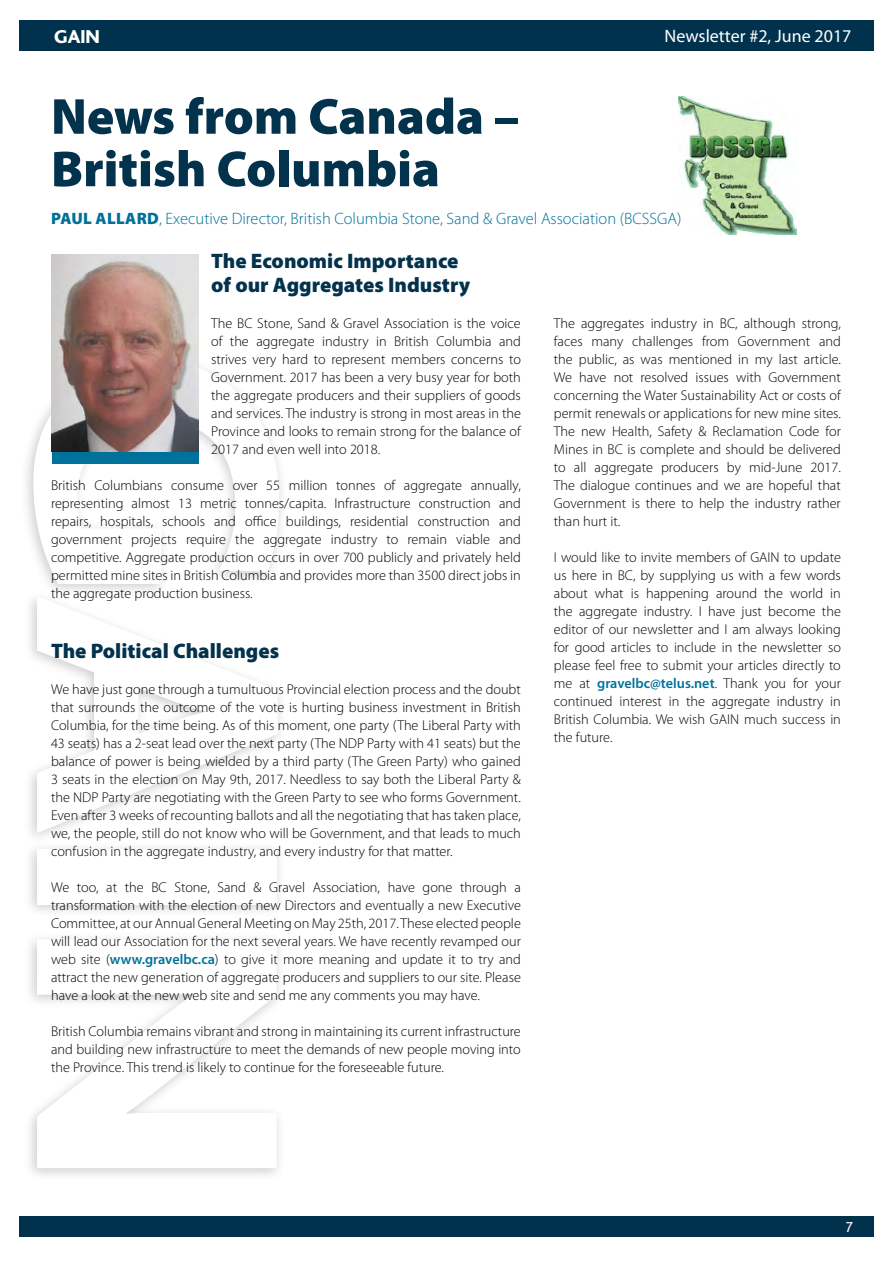
<style>
.page{position:relative;width:893px;height:1263px;background:#fff}
.page>*{position:absolute;margin:0;border:0;box-sizing:border-box;transform-origin:0 0}
.t1{font:900 51px/52.5px "Myriad Pro";color:#03324d}
.t2{font:900 21px/24px "Myriad Pro";color:#03324d}
.t3{font:800 19.5px "Bliss";color:#fff}
.t4{font:18px "Myriad Pro";color:#fff}
.t5{font:300 16.5px "Myriad Pro";color:#00719a}
.t6{font:15px "Bliss";color:#fff}
.t7{font:300 14.25px/18px "Myriad Pro";color:#000;text-align:justify}
.s1{font-weight:900}
.s2{font-weight:600;color:#00719a}
</style>
<div class="page">
<svg style="left:33px;top:360px;width:246px;height:224px"></svg>
<svg style="left:37px;top:596px;width:241px;height:237px"></svg>
<svg style="left:37px;top:939px;width:240px;height:229px"></svg>
<div style="left:19px;top:1216px;width:854px;height:21px;background:#00324d"></div>
<div style="left:19px;top:20px;width:854px;height:31px;background:#00324d"></div>
<div style="left:52px;top:271px;width:147px;height:192px;background:#00719a"></div>
<img style="left:52px;top:254px;width:147px;height:197px">
<img style="left:679px;top:97px;width:117px;height:138px">
<h3 class="t3" style="left:54px;top:27px;width:47px">GAIN</h3>
<p class="t4" style="left:664px;top:25px;width:188px">Newsletter #2, June 2017</p>
<h1 class="t1" style="left:51px;top:88px;width:470px">News from Canada –<br>British Columbia</h1>
<p class="t5" style="left:51px;top:209px;width:632px"><span class="s1">PAUL ALLARD</span>, Executive Director, British Columbia Stone, Sand &amp; Gravel Association (BCSSGA)</p>
<h2 class="t2" style="left:211px;top:248px;width:261px">The Economic Importance of our Aggregates Industry</h2>
<p class="t7" style="left:211px;top:314px;width:311px">The BC Stone, Sand &amp; Gravel Association is the voice of the aggregate industry in British Columbia and strives very hard to represent members concerns to Government. 2017 has been a very busy year for both the aggregate producers and their suppliers of goods and services. The industry is strong in most areas in the Province and looks to remain strong for the balance of 2017 and even well into 2018.</p>
<p class="t7" style="left:51px;top:476px;width:471px">British Columbians consume over 55 million tonnes of aggregate annually, representing almost 13 metric tonnes/capita. Infrastructure construction and repairs, hospitals, schools and office buildings, residential construction and government projects require the aggregate industry to remain viable and competitive. Aggregate production occurs in over 700 publicly and privately held permitted mine sites in British Columbia and provides more than 3500 direct jobs in the aggregate production business.</p>
<h2 class="t2" style="left:51px;top:638px;width:230px">The Political Challenges</h2>
<p class="t7" style="left:51px;top:680px;width:471px">We have just gone through a tumultuous Provincial election process and the doubt that surrounds the outcome of the vote is hurting business investment in British Columbia, for the time being. As of this moment, one party (The Liberal Party with 43 seats) has a 2-seat lead over the next party (The NDP Party with 41 seats) but the balance of power is being wielded by a third party (The Green Party) who gained 3 seats in the election on May 9th, 2017. Needless to say both the Liberal Party &amp; the NDP Party are negotiating with the Green Party to see who forms Government.<br>Even after 3 weeks of recounting ballots and all the negotiating that has taken place, we, the people, still do not know who will be Government, and that leads to much confusion in the aggregate industry, and every industry for that matter.</p>
<p class="t7" style="left:51px;top:878px;width:471px">We too, at the BC Stone, Sand &amp; Gravel Association, have gone through a transformation with the election of new Directors and eventually a new Executive Committee, at our Annual General Meeting on May 25th, 2017. These elected people will lead our Association for the next several years. We have recently revamped our web site (<span class="s2">www.gravelbc.ca</span>) to give it more meaning and update it to try and attract the new generation of aggregate producers and suppliers to our site. Please have a look at the new web site and send me any comments you may have.</p>
<p class="t7" style="left:51px;top:1022px;width:471px">British Columbia remains vibrant and strong in maintaining its current infrastructure and building new infrastructure to meet the demands of new people moving into the Province. This trend is likely to continue for the foreseeable future.</p>
<p class="t7" style="left:554px;top:314px;width:289px">The aggregates industry in BC, although strong, faces many challenges from Government and the public, as was mentioned in my last article.<br>We have not resolved issues with Government concerning the Water Sustainability Act or costs of permit renewals or applications for new mine sites.<br>The new Health, Safety &amp; Reclamation Code for Mines in BC is complete and should be delivered to all aggregate producers by mid-June 2017.<br>The dialogue continues and we are hopeful that Government is there to help the industry rather than hurt it.</p>
<p class="t7" style="left:554px;top:548px;width:289px">I would like to invite members of GAIN to update us here in BC, by supplying us with a few words about what is happening around the world in the aggregate industry. I have just become the editor of our newsletter and I am always looking for good articles to include in the newsletter so please feel free to submit your articles directly to me at <span class="s2">gravelbc@telus.net</span>. Thank you for your continued interest in the aggregate industry in British Columbia. We wish GAIN much success in the future.</p>
<p class="t6" style="left:845px;top:1219px;width:9px">7</p>
</div>
